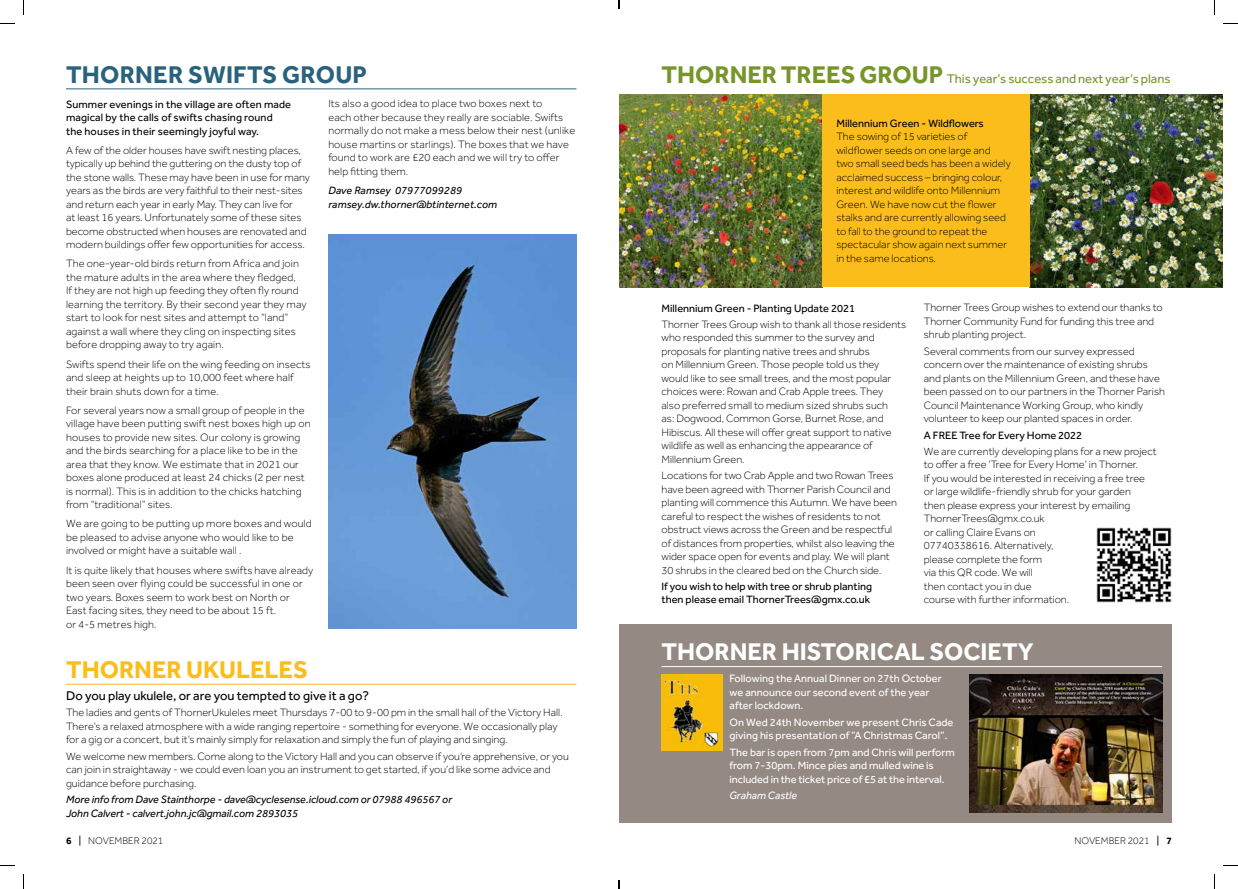
<style>
.page{position:relative;width:1238px;height:889px;background:#fff}
.page>*{position:absolute;margin:0;border:0;box-sizing:border-box;transform-origin:0 0}
.t1{font:700 25px "Effra";color:#fff}
.t2{font:700 25px "Effra";letter-spacing:.01em;color:#29627c}
.t3{font:700 25px "Effra";color:#fbbd1b}
.t4{font:13px "Effra";color:#78952b}
.t5{font:13px "Effra";color:#000}
.t6{font:300 11px/13.5px "Effra";color:#000}
.t7{font:11px/13.5px "Effra";color:#fff}
.t8{font:11px/13.5px "Effra";color:#000}
.t9{font:italic 11px/13.5px "Effra";color:#000}
.t10{font:italic 11px "Effra";color:#fff}
.t11{font:300 10px "Effra";color:#000}
.s1{font-weight:700;font-size:25px}
.s2{font-weight:700}
.s3{font-weight:400}
</style>
<div class="page">
<div style="left:619px;top:624px;width:553px;height:199px;background:#948a83"></div>
<hr style="left:66px;top:88px;width:510px;height:1px;background:#29627c">
<hr style="left:66px;top:684px;width:510px;height:1px;background:#fbbd1b">
<hr style="left:661px;top:666px;width:501px;height:1px;background:#fff">
<img style="left:661px;top:675px;width:61px;height:76px">
<img style="left:970px;top:674px;width:192px;height:139px">
<img style="left:619px;top:94px;width:203px;height:193px">
<img style="left:1029px;top:94px;width:194px;height:193px">
<div style="left:822px;top:94px;width:207px;height:193px;background:#fbbd1b"></div>
<img style="left:1096px;top:527px;width:76px;height:76px">
<img style="left:328px;top:234px;width:248px;height:394px">
<svg style="left:0;top:23px;width:15px;height:1px"></svg>
<svg style="left:1223px;top:23px;width:15px;height:1px"></svg>
<svg style="left:0;top:865px;width:15px;height:1px"></svg>
<svg style="left:1223px;top:865px;width:15px;height:1px"></svg>
<svg style="left:23px;top:0;width:1px;height:15px"></svg>
<svg style="left:23px;top:874px;width:1px;height:15px"></svg>
<svg style="left:1214px;top:0;width:1px;height:15px"></svg>
<svg style="left:1214px;top:874px;width:1px;height:15px"></svg>
<svg style="left:618px;top:0;width:2px;height:9px"></svg>
<svg style="left:618px;top:880px;width:2px;height:9px"></svg>
<h1 class="t2" style="left:66px;top:59px;width:302px">THORNER SWIFTS GROUP</h1>
<p class="t8" style="left:66px;top:97px;width:227px">Summer evenings in the village are often made magical by the calls of swifts chasing round the houses in their seemingly joyful way.</p>
<p class="t6" style="left:66px;top:143px;width:245px">A few of the older houses have swift nesting places, typically up behind the guttering on the dusty top of the stone walls. These may have been in use for many years as the birds are very faithful to their nest-sites and return each year in early May. They can live for<br>at least 16 years. Unfortunately some of these sites become obstructed when houses are renovated and modern buildings offer few opportunities for access.</p>
<p class="t6" style="left:66px;top:257px;width:242px">The one-year-old birds return from Africa and join the mature adults in the area where they fledged,<br>If they are not high up feeding they often fly round learning the territory. By their second year they may start to look for nest sites and attempt to “land” against a wall where they cling on inspecting sites before dropping away to try again.</p>
<p class="t6" style="left:66px;top:357px;width:246px">Swifts spend their life on the wing feeding on insects and sleep at heights up to 10,000 feet where half their brain shuts down for a time.</p>
<p class="t6" style="left:66px;top:403px;width:246px">For several years now a small group of people in the village have been putting swift nest boxes high up on houses to provide new sites. Our colony is growing and the birds searching for a place like to be in the area that they know. We estimate that in 2021 our boxes alone produced at least 24 chicks (2 per nest is normal). This is in addition to the chicks hatching from “traditional” sites.</p>
<p class="t6" style="left:66px;top:517px;width:247px">We are going to be putting up more boxes and would be pleased to advise anyone who would like to be involved or might have a suitable wall .</p>
<p class="t6" style="left:66px;top:563px;width:249px">It is quite likely that houses where swifts have already been seen over flying could be successful in one or two years. Boxes seem to work best on North or East facing sites, they need to be about 15 ft.<br>or 4-5 metres high.</p>
<p class="t6" style="left:328px;top:97px;width:248px">Its also a good idea to place two boxes next to<br>each other because they really are sociable. Swifts normally do not make a mess below their nest (unlike house martins or starlings). The boxes that we have found to work are £20 each and we will try to offer help fitting them.</p>
<p class="t9" style="left:328px;top:184px;width:170px">Dave Ramsey 07977099289 ramsey.dw.thorner@btinternet.com</p>
<h1 class="t3" style="left:66px;top:654px;width:243px">THORNER UKULELES</h1>
<p class="t5" style="left:66px;top:688px;width:304px">Do you play ukulele, or are you tempted to give it a go?</p>
<p class="t6" style="left:66px;top:706px;width:498px">The ladies and gents of ThornerUkuleles meet Thursdays 7-00 to 9-00 pm in the small hall of the Victory Hall.<br>There’s a relaxed atmosphere with a wide ranging repertoire - something for everyone. We occasionally play for a gig or a concert, but it’s mainly simply for relaxation and simply the fun of playing and singing.</p>
<p class="t6" style="left:66px;top:749px;width:504px">We welcome new members. Come along to the Victory Hall and you can observe if you’re apprehensive, or you can join in straightaway - we could even loan you an instrument to get started, if you’d like some advice and guidance before purchasing.</p>
<p class="t9" style="left:66px;top:792px;width:388px">More info from Dave Stainthorpe - dave@cyclesense.icloud.com or 07988 496567 or<br>John Calvert - calvert.john.jc@gmail.com 2893035</p>
<p class="t4" style="left:661px;top:71px;width:510px"><span class="s1">THORNER TREES GROUP</span> This year’s success and next year’s plans</p>
<p class="t8" style="left:836px;top:116px;width:149px">Millennium Green - Wildflowers</p>
<p class="t6" style="left:836px;top:130px;width:176px">The sowing of 15 varieties of wildflower seeds on one large and two small seed beds has been a widely acclaimed success – bringing colour, interest and wildlife onto Millennium Green. We have now cut the flower stalks and are currently allowing seed to fall to the ground to repeat the spectacular show again next summer in the same locations.</p>
<p class="t8" style="left:661px;top:301px;width:195px">Millennium Green - Planting Update 2021</p>
<p class="t6" style="left:661px;top:317px;width:246px">Thorner Trees Group wish to thank all those residents who responded this summer to the survey and proposals for planting native trees and shrubs<br>on Millennium Green. Those people told us they would like to see small trees, and the most popular choices were: Rowan and Crab Apple trees. They<br>also preferred small to medium sized shrubs such<br>as: Dogwood, Common Gorse, Burnet Rose, and Hibiscus. All these will offer great support to native wildlife as well as enhancing the appearance of Millennium Green.</p>
<p class="t6" style="left:661px;top:469px;width:237px">Locations for two Crab Apple and two Rowan Trees have been agreed with Thorner Parish Council and planting will commence this Autumn. We have been careful to respect the wishes of residents to not obstruct views across the Green and be respectful of distances from properties, whilst also leaving the wider space open for events and play. We will plant 30 shrubs in the cleared bed on the Church side.</p>
<p class="t8" style="left:661px;top:579px;width:212px">If you wish to help with tree or shrub planting then please email ThornerTrees@gmx.co.uk</p>
<p class="t6" style="left:924px;top:301px;width:240px">Thorner Trees Group wishes to extend our thanks to<br>Thorner Community Fund for funding this tree and shrub planting project.</p>
<p class="t6" style="left:924px;top:344px;width:243px">Several comments from our survey expressed concern over the maintenance of existing shrubs and plants on the Millennium Green, and these have been passed on to our partners in the Thorner Parish Council Maintenance Working Group, who kindly volunteer to keep our planted spaces in order.</p>
<p class="t8" style="left:924px;top:428px;width:160px">A FREE Tree for Every Home 2022</p>
<p class="t6" style="left:924px;top:444px;width:234px">We are currently developing plans for a new project to offer a free ‘Tree for Every Home’ in Thorner.<br>If you would be interested in receiving a free tree or large wildlife-friendly shrub for your garden<br>then please express your interest by emailing ThornerTrees@gmx.co.uk<br>or calling Claire Evans on<br>07740338616. Alternatively,<br>please complete the form<br>via this QR code. We will<br>then contact you in due<br>course with further information.</p>
<h1 class="t1" style="left:661px;top:637px;width:373px">THORNER HISTORICAL SOCIETY</h1>
<p class="t7" style="left:729px;top:672px;width:214px">Following the Annual Dinner on 27th October we announce our second event of the year after lockdown.</p>
<p class="t7" style="left:729px;top:715px;width:225px">On Wed 24th November we present Chris Cade giving his presentation of ”A Christmas Carol”.</p>
<p class="t7" style="left:729px;top:745px;width:227px">The bar is open from 7pm and Chris will perform from 7-30pm. Mince pies and mulled wine is included in the ticket price of £5 at the interval.</p>
<p class="t10" style="left:729px;top:789px;width:69px">Graham Castle</p>
<p class="t11" style="left:66px;top:835px;width:99px"><span class="s2">6</span> <span class="s3">|</span> NOVEMBER 2021</p>
<p class="t11" style="left:1074px;top:835px;width:99px">NOVEMBER 2021 <span class="s3">|</span> <span class="s2">7</span></p>
</div>
